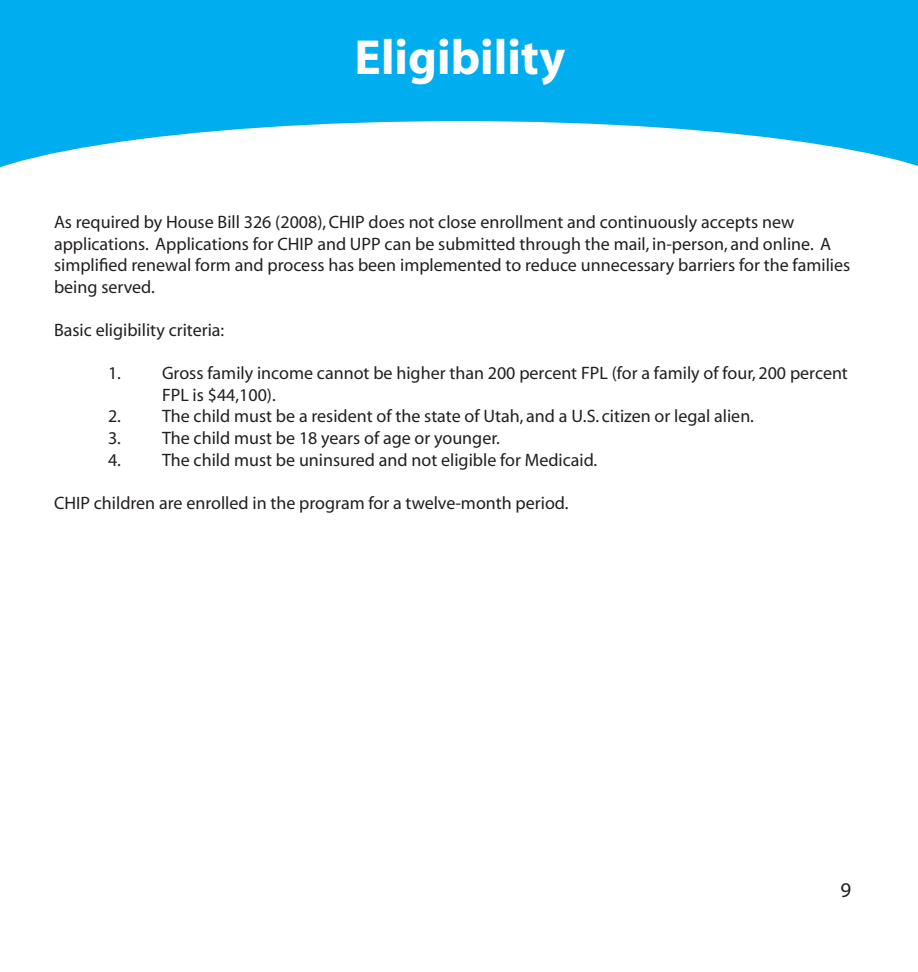
<style>
.page{position:relative;width:918px;height:972px;background:#fff}
.page>*{position:absolute;margin:0;border:0;box-sizing:border-box;transform-origin:0 0}
.t1{font:700 49.5px "Myriad";color:#fff}
.t2{font:21px "Myriad";color:#231f20}
.t3{font:18px/21.6px "Myriad";color:#231f20}
</style>
<div class="page">
<hr style="left:0;top:0;width:1px;height:234px;background:#f0c032">
<div style="left:1px;top:0;width:917px;height:234px;background:#00aeef"></div>
<svg style="left:0;top:121px;width:918px;height:113px;background:#e1f5fd"></svg>
<h1 class="t1" style="left:354px;top:32px;width:212px">Eligibility</h1>
<p class="t3" style="left:54px;top:212px;width:798px">As required by House Bill 326 (2008), CHIP does not close enrollment and continuously accepts new applications. Applications for CHIP and UPP can be submitted through the mail, in-person, and online. A simplified renewal form and process has been implemented to reduce unnecessary barriers for the families being served.</p>
<p class="t3" style="left:54px;top:320px;width:172px">Basic eligibility criteria:</p>
<p class="t3" style="left:162px;top:363px;width:687px;text-indent:-54px">1. Gross family income cannot be higher than 200 percent FPL (for a family of four, 200 percent<br>FPL is $44,100).</p>
<p class="t3" style="left:108px;top:406px;width:648px">2. The child must be a resident of the state of Utah, and a U.S. citizen or legal alien.</p>
<p class="t3" style="left:108px;top:428px;width:394px">3. The child must be 18 years of age or younger.</p>
<p class="t3" style="left:108px;top:450px;width:491px">4. The child must be uninsured and not eligible for Medicaid.</p>
<p class="t3" style="left:54px;top:493px;width:516px">CHIP children are enrolled in the program for a twelve-month period.</p>
<p class="t2" style="left:840px;top:880px;width:12px">9</p>
</div>
